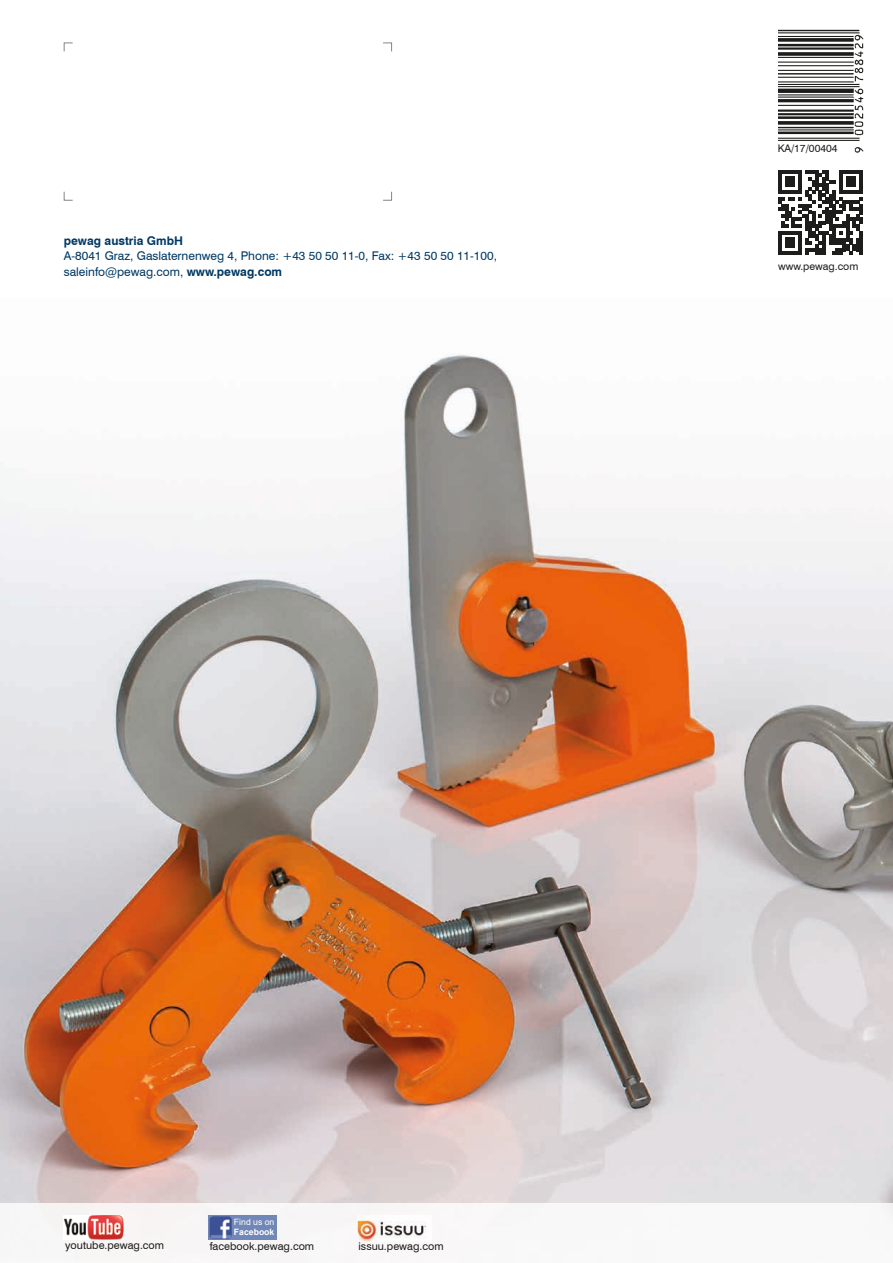
<style>
.page{position:relative;width:893px;height:1263px;background:#fff}
.page>*{position:absolute;margin:0;border:0;box-sizing:border-box;transform-origin:0 0}
.t1{font:12px/15.9px "Swiss 721 BT";color:#003964}
.t2{font:700 12px "Swiss 721 BT";color:#003964}
.t3{font:10.8px "Swiss 721 BT";color:#1d1d1b}
.t4{font:10.5px "Swiss 721 BT";color:#1d1d1b}
.t5{font:8.7px "Arial";color:#fff}
.t6{font:700 8.7px "Arial";color:#fff}
.s1{font-weight:700}
</style>
<div class="page">
<img style="left:0;top:354px;width:893px;height:849px">
<div style="left:0;top:1203px;width:893px;height:60px;background:#f9f8f9"></div>
<img style="left:357px;top:1220px;width:69px;height:22px">
<div style="left:208px;top:1215px;width:69px;height:25px;background:#7187b7"></div>
<img style="left:210px;top:1216px;width:22px;height:23px">
<img style="left:64px;top:1215px;width:60px;height:24px">
<img style="left:778px;top:30px;width:85px;height:123px">
<svg style="left:778px;top:170px;width:85px;height:85px"></svg>
<hr style="left:859px;top:231px;width:4px;height:24px;background:#1d1d1b">
<p class="t2" style="left:64px;top:233px;width:121px">pewag austria GmbH</p>
<p class="t1" style="left:64px;top:248px;width:435px">A-8041 Graz, Gaslaternenweg 4, Phone: +43 50 50 11-0, Fax: +43 50 50 11-100, saleinfo@pewag.com, <span class="s1">www.pewag.com</span></p>
<p class="t4" style="left:778px;top:142px;width:61px">KA/17/00404</p>
<p class="t4" style="left:778px;top:259px;width:82px">www.pewag.com</p>
<p class="t5" style="left:234px;top:1216px;width:42px">Find us on</p>
<p class="t6" style="left:234px;top:1226px;width:42px">Facebook</p>
<p class="t3" style="left:65px;top:1239px;width:101px">youtube.pewag.com</p>
<p class="t3" style="left:210px;top:1239px;width:106px">facebook.pewag.com</p>
<p class="t3" style="left:359px;top:1240px;width:87px">issuu.pewag.com</p>
</div>
